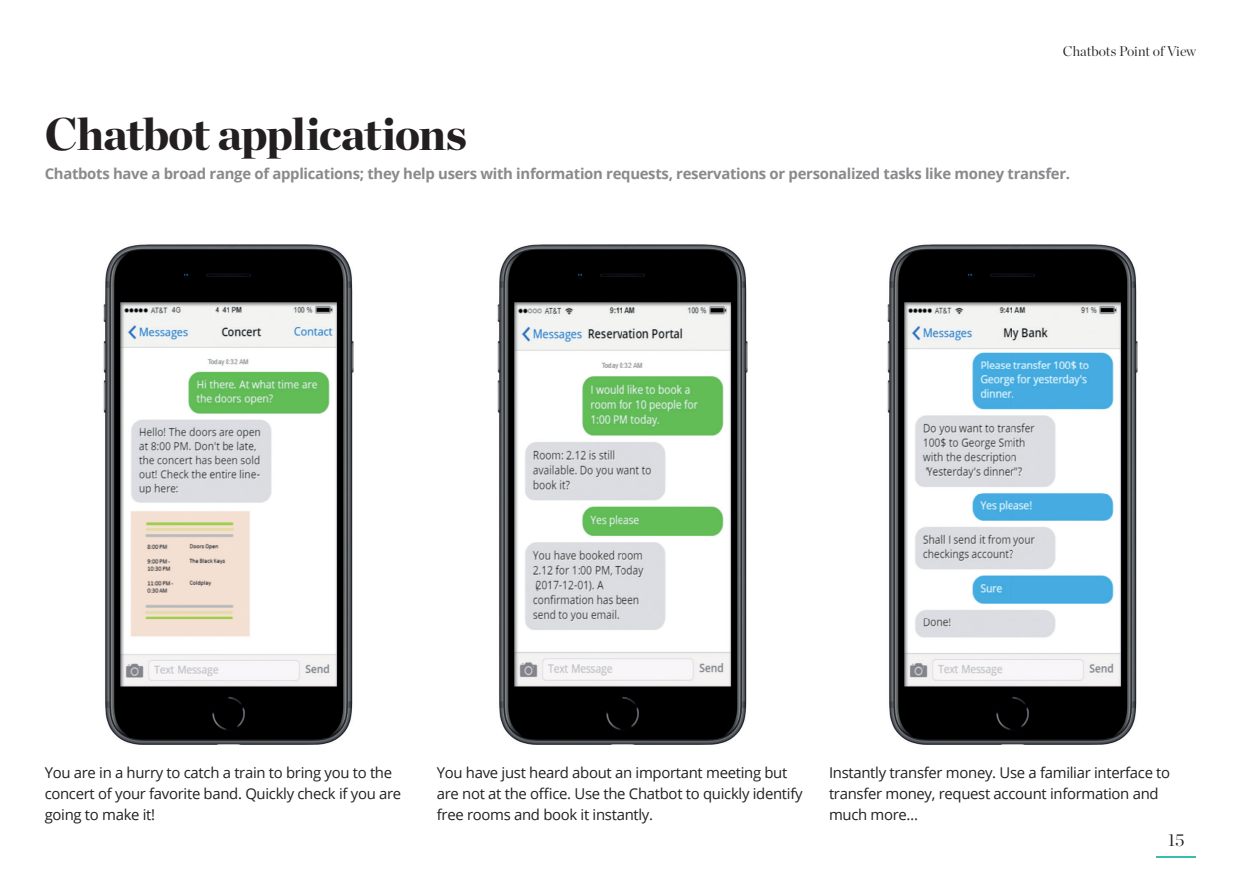
<style>
.page{position:relative;width:1241px;height:879px;background:#fff}
.page>*{position:absolute;margin:0;border:0;box-sizing:border-box;transform-origin:0 0}
.t1{font:900 45.5px "Chronicle Display";letter-spacing:-.02em;color:#231f20}
.t2{font:300 17.5px "Chronicle Display";color:#231f20}
.t3{font:14.88px/21px "Open Sans";letter-spacing:-.02em;color:#231f20}
.t4{font:700 14.88px "Open Sans";letter-spacing:-.02em;color:#8a8a8e}
.t5{font:300 14px "Chronicle Display";color:#231f20}
</style>
<div class="page">
<hr style="left:1156px;top:855px;width:40px;height:2px;background:#39beae">
<img style="left:103px;top:244px;width:251px;height:500px">
<img style="left:497px;top:244px;width:251px;height:500px">
<img style="left:887px;top:244px;width:251px;height:500px">
<p class="t5" style="left:1062px;top:40px;width:135px">Chatbots Point of View</p>
<h1 class="t1" style="left:45px;top:96px;width:423px">Chatbot applications</h1>
<p class="t4" style="left:45px;top:163px;width:1026px">Chatbots have a broad range of applications; they help users with information requests, reservations or personalized tasks like money transfer.</p>
<p class="t3" style="left:45px;top:761px;width:358px">You are in a hurry to catch a train to bring you to the concert of your favorite band. Quickly check if you are going to make it!</p>
<p class="t3" style="left:437px;top:761px;width:367px">You have just heard about an important meeting but are not at the office. Use the Chatbot to quickly identify free rooms and book it instantly.</p>
<p class="t3" style="left:828px;top:761px;width:343px">Instantly transfer money. Use a familiar interface to transfer money, request account information and much more…</p>
<p class="t2" style="left:1167px;top:825px;width:18px">15</p>
</div>
